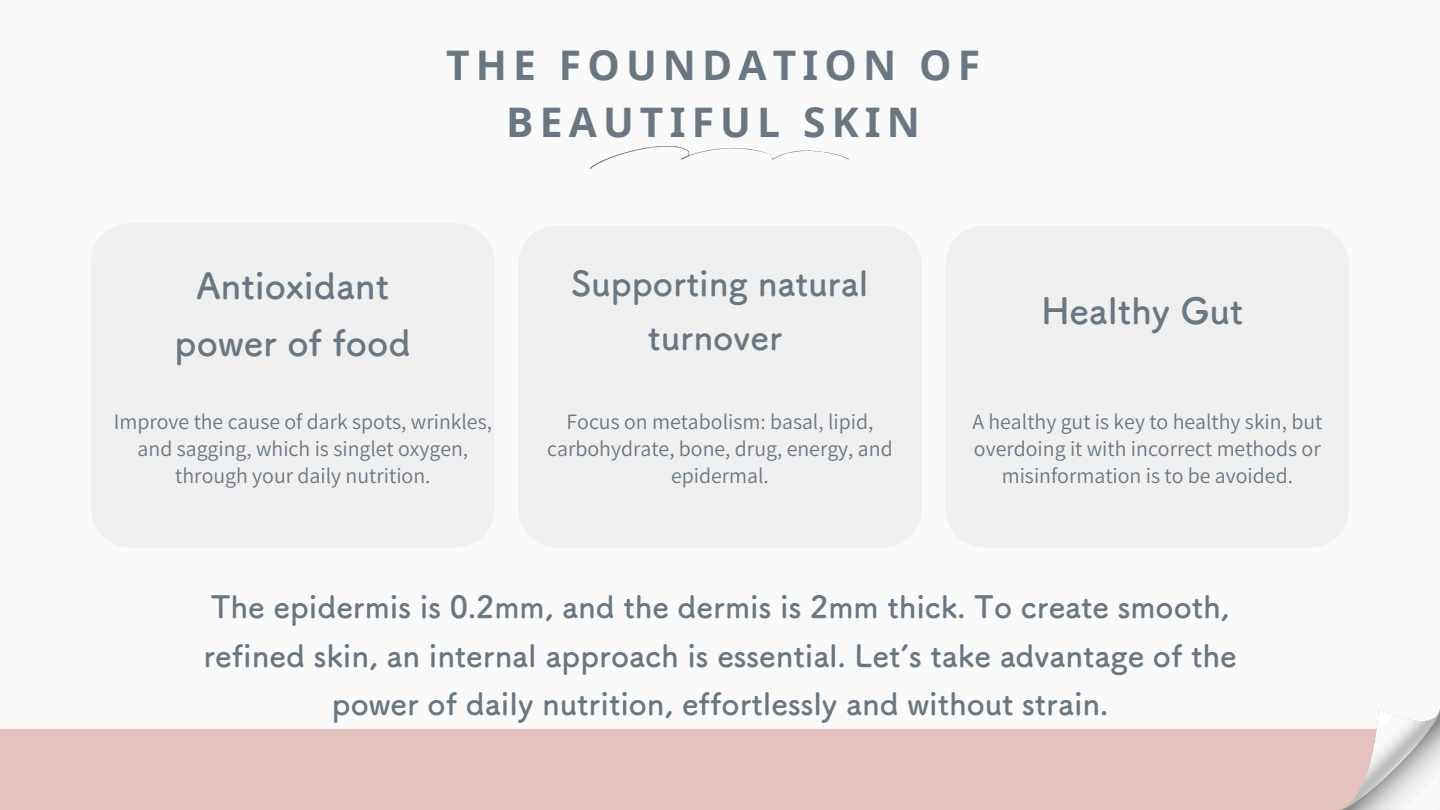
<style>
.page{position:relative;width:1440px;height:810px;background:#fafafa}
.page>*{position:absolute;margin:0;border:0;box-sizing:border-box;transform-origin:0 0}
.t1{font:700 40.8px/57px "Noto Sans";letter-spacing:.15em;color:#6a7783;text-align:center}
.t2{font:36px/57px "Canva Tsuku A Rd Gothic Std B";color:#6a7783;text-align:center}
.t3{font:34.3px/54.4px "Canva Tsuku A Rd Gothic Std B";color:#6a7783;text-align:center}
.t4{font:30.6px/48.4px "Canva Tsuku A Rd Gothic Std B";color:#6a7783;text-align:center}
.t5{font:600 19.6px/26.9px "Noto Sans JP";color:#6a7783;text-align:center}
</style>
<div class="page">
<svg style="left:590px;top:146px;width:259px;height:23px"></svg>
<div style="left:0;top:729px;width:1440px;height:81px;background:#e6c2bf"></div>
<img style="left:1339px;top:709px;width:101px;height:101px">
<h1 class="t1" style="left:446px;top:35px;width:536px">THE FOUNDATION OF<br>BEAUTIFUL SKIN</h1>
<h2 class="t2" style="left:175px;top:257px;width:238px">Antioxidant power of food</h2>
<p class="t3" style="left:572px;top:256px;width:298px">Supporting natural turnover</p>
<p class="t2" style="left:1041px;top:282px;width:203px">Healthy Gut</p>
<h2 class="t5" style="left:114px;top:407px;width:380px">Improve the cause of dark spots, wrinkles, and sagging, which is singlet oxygen, through your daily nutrition.</h2>
<h2 class="t5" style="left:547px;top:407px;width:347px">Focus on metabolism: basal, lipid, carbohydrate, bone, drug, energy, and epidermal.</h2>
<p class="t5" style="left:972px;top:407px;width:351px">A healthy gut is key to healthy skin, but overdoing it with incorrect methods or misinformation is to be avoided.</p>
<p class="t4" style="left:203px;top:583px;width:1035px">The epidermis is 0.2mm, and the dermis is 2mm thick. To create smooth, refined skin, an internal approach is essential. Let’s take advantage of the power of daily nutrition, effortlessly and without strain.</p>
</div>
